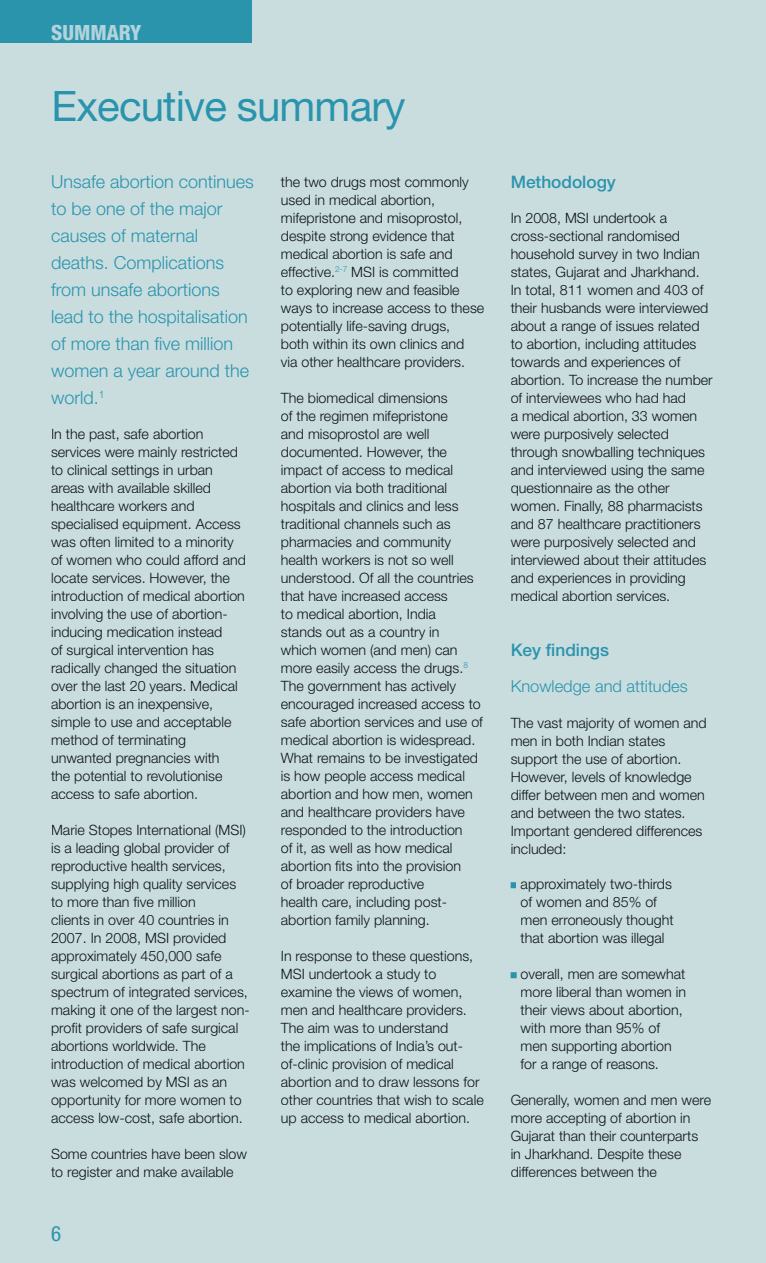
<style>
.page{position:relative;width:766px;height:1263px;background:#fff}
.page>*{position:absolute;margin:0;border:0;box-sizing:border-box;transform-origin:0 0}
.t1{font:42px "Helvetica Neue";letter-spacing:-.02em;color:#2a94ad}
.t2{font:800 condensed 21px "Helvetica Neue";color:#b2d3db}
.t3{font:condensed 21px "Helvetica Neue";color:#2a94ad}
.t4{font:300 18px/27px "Helvetica Neue";color:#2a94ad}
.t5{font:500 17.25px "Helvetica Neue";color:#2a94ad}
.t6{font:300 16.5px "Helvetica Neue";color:#2a94ad}
.t7{font:300 14.25px/18px "Helvetica Neue";color:#0f1316}
</style>
<div class="page">
<div style="left:0;top:0;width:765px;height:1263px;background:#c9dddf"></div>
<div style="left:0;top:0;width:251px;height:43px;background:#2a94ad"></div>
<h2 class="t2" style="left:51px;top:19px;width:92px">SUMMARY</h2>
<h1 class="t1" style="left:51px;top:81px;width:355px">Executive summary</h1>
<p class="t4" style="left:51px;top:168px;width:204px">Unsafe abortion continues to be one of the major causes of maternal deaths. Complications from unsafe abortions lead to the hospitalisation of more than five million women a year around the world.<sup>1</sup></p>
<p class="t7" style="left:51px;top:424px;width:196px">In the past, safe abortion services were mainly restricted to clinical settings in urban areas with available skilled healthcare workers and specialised equipment. Access was often limited to a minority of women who could afford and locate services. However, the introduction of medical abortion involving the use of abortion&shy;inducing medication instead<br>of surgical intervention has radically changed the situation over the last 20 years. Medical abortion is an inexpensive, simple to use and acceptable method of terminating unwanted pregnancies with<br>the potential to revolutionise access to safe abortion.</p>
<p class="t7" style="left:51px;top:820px;width:200px">Marie Stopes International (MSI) is a leading global provider of reproductive health services, supplying high quality services to more than five million<br>clients in over 40 countries in<br>2007. In 2008, MSI provided approximately 450,000 safe surgical abortions as part of a spectrum of integrated services, making it one of the largest non&shy;profit providers of safe surgical abortions worldwide. The introduction of medical abortion was welcomed by MSI as an opportunity for more women to access low-cost, safe abortion.</p>
<p class="t7" style="left:51px;top:1144px;width:197px">Some countries have been slow to register and make available</p>
<h2 class="t3" style="left:51px;top:1221px;width:12px">6</h2>
<p class="t7" style="left:281px;top:172px;width:205px">the two drugs most commonly used in medical abortion, mifepristone and misoprostol, despite strong evidence that medical abortion is safe and effective.<sup>2-7</sup> MSI is committed<br>to exploring new and feasible ways to increase access to these potentially life-saving drugs,<br>both within its own clinics and via other healthcare providers.</p>
<p class="t7" style="left:281px;top:388px;width:203px">The biomedical dimensions<br>of the regimen mifepristone<br>and misoprostol are well documented. However, the impact of access to medical abortion via both traditional hospitals and clinics and less traditional channels such as pharmacies and community health workers is not so well understood. Of all the countries that have increased access<br>to medical abortion, India<br>stands out as a country in<br>which women (and men) can more easily access the drugs.<sup>8<br></sup>The government has actively encouraged increased access to safe abortion services and use of medical abortion is widespread.<br>What remains to be investigated is how people access medical abortion and how men, women and healthcare providers have responded to the introduction<br>of it, as well as how medical abortion fits into the provision<br>of broader reproductive<br>health care, including post&shy;abortion family planning.</p>
<p class="t7" style="left:281px;top:946px;width:204px">In response to these questions,<br>MSI undertook a study to examine the views of women, men and healthcare providers.<br>The aim was to understand<br>the implications of India’s out&shy;of-clinic provision of medical abortion and to draw lessons for other countries that wish to scale up access to medical abortion.</p>
<p class="t5" style="left:510px;top:172px;width:107px">Methodology</p>
<p class="t7" style="left:510px;top:208px;width:203px">In 2008, MSI undertook a cross-sectional randomised household survey in two Indian states, Gujarat and Jharkhand.<br>In total, 811 women and 403 of their husbands were interviewed about a range of issues related to abortion, including attitudes towards and experiences of abortion. To increase the number of interviewees who had had<br>a medical abortion, 33 women were purposively selected through snowballing techniques and interviewed using the same questionnaire as the other women. Finally, 88 pharmacists and 87 healthcare practitioners were purposively selected and interviewed about their attitudes and experiences in providing medical abortion services.</p>
<p class="t5" style="left:510px;top:640px;width:100px">Key findings</p>
<p class="t6" style="left:510px;top:676px;width:178px">Knowledge and attitudes</p>
<p class="t7" style="left:510px;top:714px;width:197px">The vast majority of women and men in both Indian states support the use of abortion.<br>However, levels of knowledge differ between men and women and between the two states.<br>Important gendered differences included:</p>
<p class="t7" style="left:520px;top:874px;width:154px">approximately two-thirds of women and 85% of men erroneously thought that abortion was illegal</p>
<p class="t7" style="left:520px;top:964px;width:167px">overall, men are somewhat more liberal than women in their views about abortion, with more than 95% of men supporting abortion for a range of reasons.</p>
<p class="t7" style="left:510px;top:1090px;width:202px">Generally, women and men were more accepting of abortion in<br>Gujarat than their counterparts in Jharkhand. Despite these differences between the</p>
</div>
